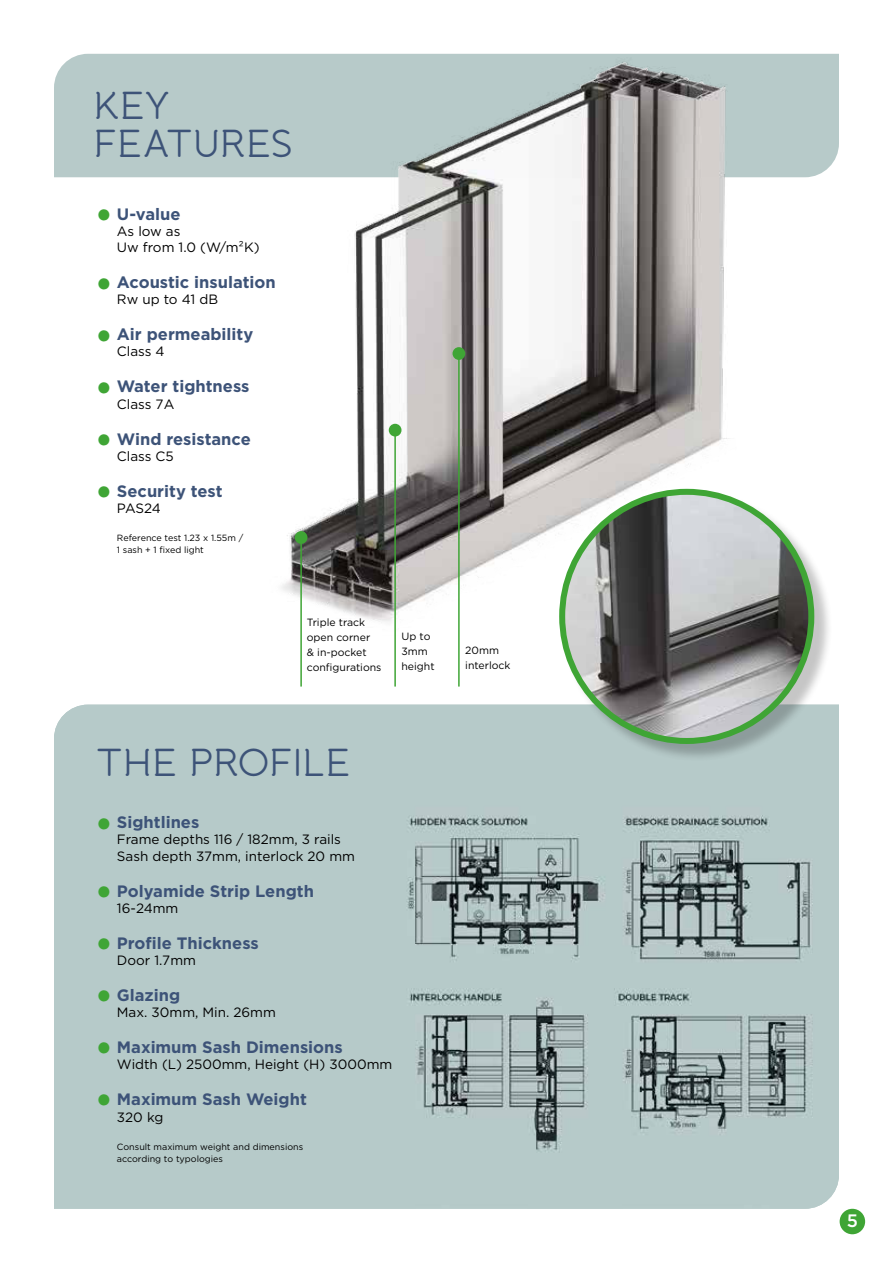
<style>
.page{position:relative;width:893px;height:1263px;background:#fff}
.page>*{position:absolute;margin:0;border:0;box-sizing:border-box;transform-origin:0 0}
.t1{font:42px/52.1px "Minion Pro";color:#3fa535;text-align:justify}
.t2{font:39px/37.5px "Banda";letter-spacing:-.02em;color:#3d5378}
.t3{font:500 18px "Gotham";color:#fff}
.t4{font:700 16.5px "Gotham";color:#3d5378}
.t5{font:13.5px/16.2px "Gotham";color:#000}
.t6{font:10.5px/15px "Gotham";color:#000}
.t7{font:9px/12px "Gotham";color:#000}
.s1{font-family:"Minion Pro";font-weight:400;font-size:42px;color:#3fa535}
</style>
<div class="page">
<div style="left:54px;top:54px;width:785px;height:123px;background:#b7cac9"></div>
<img style="left:252px;top:53px;width:500px;height:652px">
<img style="left:54px;top:705px;width:785px;height:504px">
<div style="left:840px;top:1209px;width:25px;height:25px;background:#3fa535;border-radius:50%"></div>
<hr style="left:458px;top:353px;width:2px;height:333px;background:#3fa535">
<div style="left:452px;top:347px;width:13px;height:13px;background:#3fa535;border-radius:50%"></div>
<hr style="left:394px;top:430px;width:2px;height:256px;background:#3fa535">
<div style="left:389px;top:424px;width:12px;height:12px;background:#3fa535;border-radius:50%"></div>
<hr style="left:300px;top:537px;width:2px;height:149px;background:#3fa535">
<div style="left:295px;top:531px;width:12px;height:13px;background:#3fa535;border-radius:50%"></div>
<div style="left:561px;top:491px;width:272px;height:272px;background:#000;opacity:.23"></div>
<img style="left:562px;top:492px;width:249px;height:249px;border-radius:125px">
<div style="left:559px;top:489px;width:255px;height:255px;border:6px solid #3fa535;border-radius:50%"></div>
<h2 class="t2" style="left:93px;top:90px;width:202px">KEY<br>FEATURES</h2>
<p class="t4" style="left:117px;top:206px;width:65px">U-value</p>
<p class="t5" style="left:117px;top:224px;width:144px">As low as<br>Uw from 1.0 (W/m2K)</p>
<p class="t4" style="left:117px;top:275px;width:160px">Acoustic insulation</p>
<p class="t5" style="left:117px;top:292px;width:103px">Rw up to 41 dB</p>
<p class="t4" style="left:117px;top:327px;width:138px">Air permeability</p>
<p class="t5" style="left:117px;top:344px;width:49px">Class 4</p>
<p class="t4" style="left:117px;top:379px;width:134px">Water tightness</p>
<p class="t5" style="left:117px;top:396px;width:59px">Class 7A</p>
<p class="t4" style="left:117px;top:431px;width:135px">Wind resistance</p>
<p class="t5" style="left:117px;top:449px;width:58px">Class C5</p>
<p class="t4" style="left:117px;top:484px;width:107px">Security test</p>
<p class="t5" style="left:117px;top:501px;width:45px">PAS24</p>
<p class="t7" style="left:117px;top:532px;width:128px">Reference test 1.23 x 1.55m /<br>1 sash + 1 fixed light</p>
<h1 class="t1" style="left:96px;top:175px;width:18px;line-height:69.2px">• •</h1>
<h1 class="t1" style="left:96px;top:304px;width:18px">• • • •</h1>
<p class="t6" style="left:307px;top:615px;width:76px">Triple track open corner<br>&amp; in-pocket configurations</p>
<p class="t6" style="left:401px;top:630px;width:35px">Up to<br>3mm height</p>
<h2 class="t2" style="left:96px;top:747px;width:256px">THE PROFILE</h2>
<p class="t4" style="left:96px;top:815px;width:105px"><span class="s1">•</span> Sightlines</p>
<p class="t5" style="left:117px;top:832px;width:240px">Frame depths 116 / 182mm, 3 rails<br>Sash depth 37mm, interlock 20 mm</p>
<p class="t4" style="left:117px;top:883px;width:198px">Polyamide Strip Length</p>
<p class="t5" style="left:117px;top:900px;width:63px">16-24mm</p>
<p class="t4" style="left:117px;top:936px;width:143px">Profile Thickness</p>
<p class="t5" style="left:117px;top:953px;width:81px">Door 1.7mm</p>
<p class="t4" style="left:117px;top:988px;width:65px">Glazing</p>
<p class="t5" style="left:117px;top:1005px;width:161px">Max. 30mm, Min. 26mm</p>
<p class="t4" style="left:117px;top:1040px;width:227px">Maximum Sash Dimensions</p>
<p class="t5" style="left:117px;top:1057px;width:277px">Width (L) 2500mm, Height (H) 3000mm</p>
<p class="t4" style="left:117px;top:1092px;width:191px">Maximum Sash Weight</p>
<p class="t5" style="left:117px;top:1109px;width:48px">320 kg</p>
<p class="t7" style="left:117px;top:1141px;width:188px">Consult maximum weight and dimensions according to typologies</p>
<h1 class="t1" style="left:96px;top:860px;width:18px">• • • • •</h1>
<p class="t6" style="left:465px;top:643px;width:47px">20mm interlock</p>
<h3 class="t3" style="left:847px;top:1212px;width:13px">5</h3>
</div>
